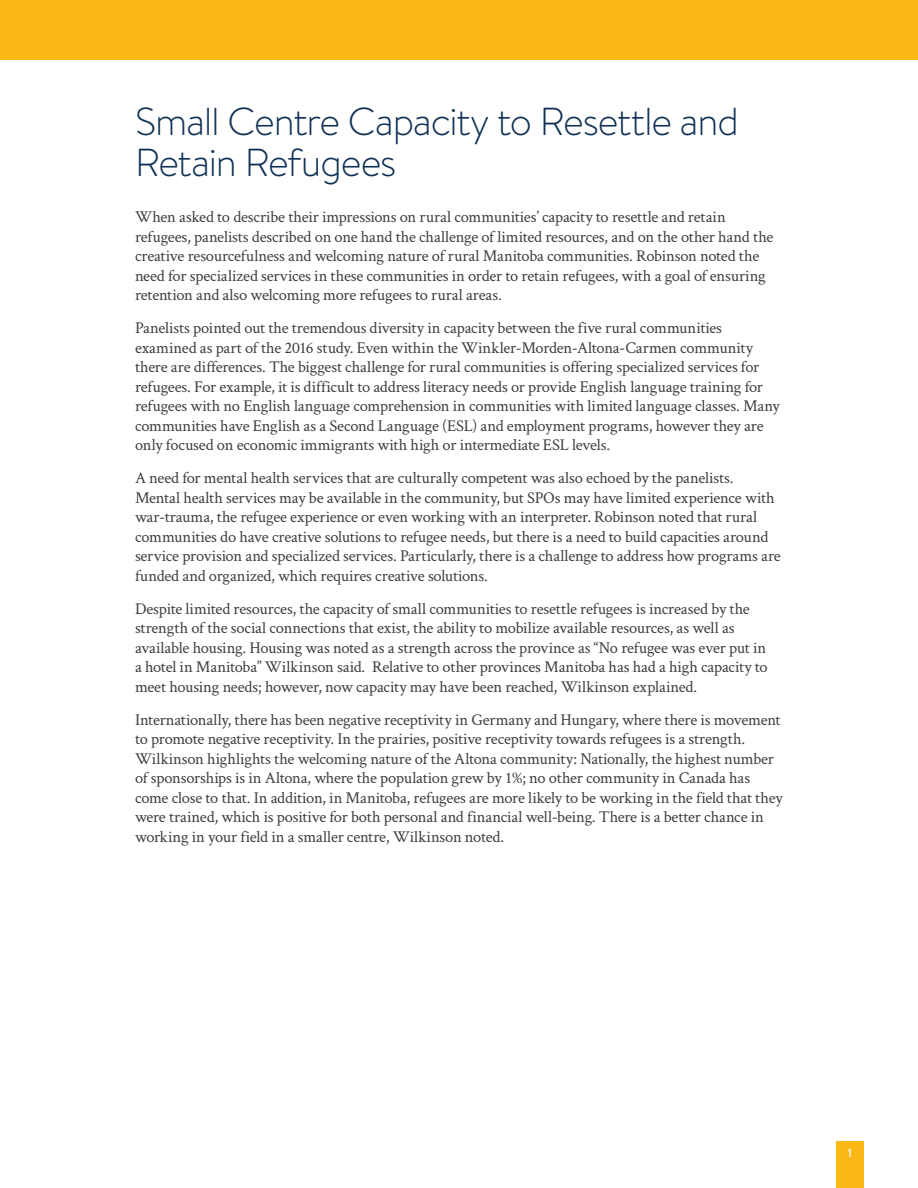
<style>
.page{position:relative;width:918px;height:1188px;background:#fff}
.page>*{position:absolute;margin:0;border:0;box-sizing:border-box;transform-origin:0 0}
.t1{font:300 39px/40.5px "Brandon Text";letter-spacing:-.03em;color:#103155}
.t2{font:16.5px/19.5px "Crimson Text";letter-spacing:-.01em;color:#3e3e3f}
.t3{font:500 12px "Brandon Text";color:#fff}
</style>
<div class="page">
<div style="left:836px;top:1142px;width:28px;height:46px;background:#fcb814"></div>
<div style="left:0;top:0;width:918px;height:59px;background:#fcb814"></div>
<h1 class="t1" style="left:135px;top:100px;width:605px">Small Centre Capacity to Resettle and<br>Retain Refugees</h1>
<p class="t2" style="left:135px;top:207px;width:640px">When asked to describe their impressions on rural communities’ capacity to resettle and retain refugees, panelists described on one hand the challenge of limited resources, and on the other hand the creative resourcefulness and welcoming nature of rural Manitoba communities. Robinson noted the need for specialized services in these communities in order to retain refugees, with a goal of ensuring retention and also welcoming more refugees to rural areas.</p>
<p class="t2" style="left:135px;top:318px;width:646px">Panelists pointed out the tremendous diversity in capacity between the five rural communities examined as part of the 2016 study. Even within the Winkler-Morden-Altona-Carmen community there are differences. The biggest challenge for rural communities is offering specialized services for refugees. For example, it is difficult to address literacy needs or provide English language training for refugees with no English language comprehension in communities with limited language classes. Many communities have English as a Second Language (ESL) and employment programs, however they are only focused on economic immigrants with high or intermediate ESL levels.</p>
<p class="t2" style="left:135px;top:468px;width:647px">A need for mental health services that are culturally competent was also echoed by the panelists.<br>Mental health services may be available in the community, but SPOs may have limited experience with war-trauma, the refugee experience or even working with an interpreter. Robinson noted that rural communities do have creative solutions to refugee needs, but there is a need to build capacities around service provision and specialized services. Particularly, there is a challenge to address how programs are funded and organized, which requires creative solutions.</p>
<p class="t2" style="left:135px;top:598px;width:634px">Despite limited resources, the capacity of small communities to resettle refugees is increased by the strength of the social connections that exist, the ability to mobilize available resources, as well as available housing. Housing was noted as a strength across the province as “No refugee was ever put in a hotel in Manitoba” Wilkinson said. Relative to other provinces Manitoba has had a high capacity to meet housing needs; however, now capacity may have been reached, Wilkinson explained.</p>
<p class="t2" style="left:135px;top:709px;width:649px">Internationally, there has been negative receptivity in Germany and Hungary, where there is movement to promote negative receptivity. In the prairies, positive receptivity towards refugees is a strength.<br>Wilkinson highlights the welcoming nature of the Altona community: Nationally, the highest number of sponsorships is in Altona, where the population grew by 1%; no other community in Canada has come close to that. In addition, in Manitoba, refugees are more likely to be working in the field that they were trained, which is positive for both personal and financial well-being. There is a better chance in working in your field in a smaller centre, Wilkinson noted.</p>
<p class="t3" style="left:848px;top:1145px;width:6px">1</p>
</div>
